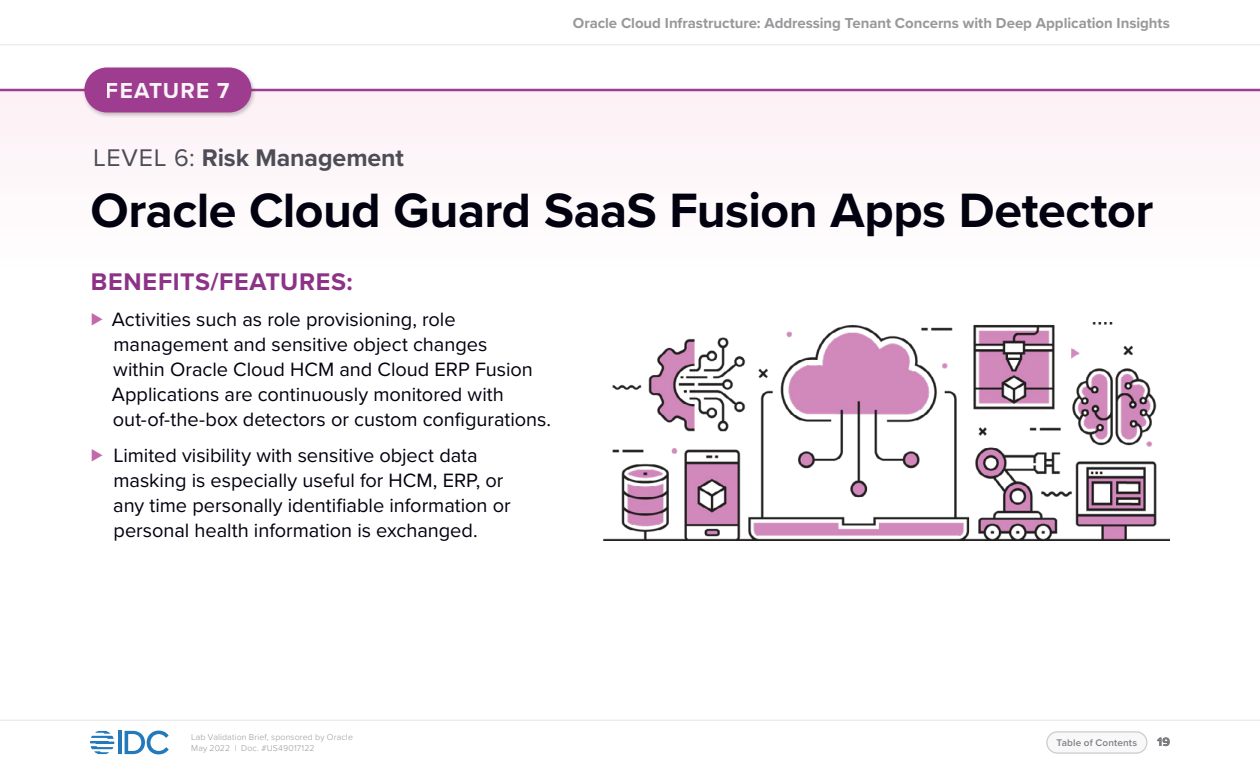
<style>
.page{position:relative;width:1260px;height:765px;background:#fff}
.page>*{position:absolute;margin:0;border:0;box-sizing:border-box;transform-origin:0 0}
.Heading{font:700 50px "Proxima Nova";letter-spacing:-.01em;color:#01010f}
.Heading-2{font:700 25px "Proxima Nova";letter-spacing:-.005em;color:#4d4d57}
.t1{font:700 25px "Proxima Nova";letter-spacing:.03em;color:#8c3388}
.t2{font:700 22.5px "Proxima Nova";letter-spacing:.05em;color:#fff}
.t3{font:20px/25px "Proxima Nova";color:#01010f}
.t4{font:700 15px "Proxima Nova";letter-spacing:-.005em;color:#98989b}
.t5{font:700 12.5px "Proxima Nova";color:#231f20}
.t6{font:600 10px "Proxima Nova";letter-spacing:.015em;color:#808087}
.t7{font:300 8.75px/11.2px "Proxima Nova";letter-spacing:.02em;color:#98989b}
.s1{font-weight:400}
.s2{color:#c269aa}
</style>
<div class="page">
<hr style="left:0;top:45px;width:1260px;height:1px;background:#e5e5e5">
<hr style="left:0;top:720px;width:1260px;height:1px;background:#e5e5e5">
<hr style="left:118px;top:731px;width:4px;height:23px;background:#2279bc">
<svg style="left:125px;top:731px;width:44px;height:23px"></svg>
<svg style="left:90px;top:731px;width:24px;height:23px"></svg>
<div style="left:1047px;top:732px;width:100px;height:21px;background:#f8f8f8;border-radius:11px"></div>
<div style="left:1046px;top:731px;width:102px;height:23px;border:1px solid #ccc;border-radius:11px"></div>
<div style="left:0;top:90px;width:1260px;height:180px;background:#fdf7fa"></div>
<hr style="left:0;top:89px;width:1260px;height:2px;background:#9e3d90">
<div style="left:82px;top:65px;width:175px;height:53px;background:#231f20;opacity:.25"></div>
<div style="left:84px;top:68px;width:168px;height:45px;background:#9e3d90;border-radius:22px"></div>
<img style="left:603px;top:323px;width:567px;height:217px">
<p class="t2" style="left:106px;top:73px;width:125px">FEATURE 7</p>
<p class="t4" style="left:573px;top:12px;width:599px">Oracle Cloud Infrastructure: Addressing Tenant Concerns with Deep Application Insights</p>
<p class="Heading-2" style="left:93px;top:139px;width:312px"><span class="s1">LEVEL 6:</span> Risk Management</p>
<p class="Heading" style="left:91px;top:173px;width:1064px">Oracle Cloud Guard SaaS Fusion Apps Detector</p>
<p class="t1" style="left:91px;top:263px;width:263px">BENEFITS/FEATURES:</p>
<p class="t3" style="left:112px;top:306px;width:441px;text-indent:-21px"><span class="s2">⊲</span> Activities such as role provisioning, role management and sensitive object changes<br>within Oracle Cloud HCM and Cloud ERP Fusion Applications are continuously monitored with out-of-the-box detectors or custom configurations.</p>
<p class="t3" style="left:113px;top:442px;width:399px;text-indent:-22px"><span class="s2">⊲</span> Limited visibility with sensitive object data masking is especially useful for HCM, ERP, or any time personally identifiable information or personal health information is exchanged.</p>
<p class="t7" style="left:191px;top:731px;width:163px">Lab Validation Brief, sponsored by Oracle<br>May 2022 | Doc. #US49017122</p>
<p class="t6" style="left:1057px;top:735px;width:82px">Table of Contents</p>
<p class="t5" style="left:1157px;top:733px;width:14px">19</p>
</div>
